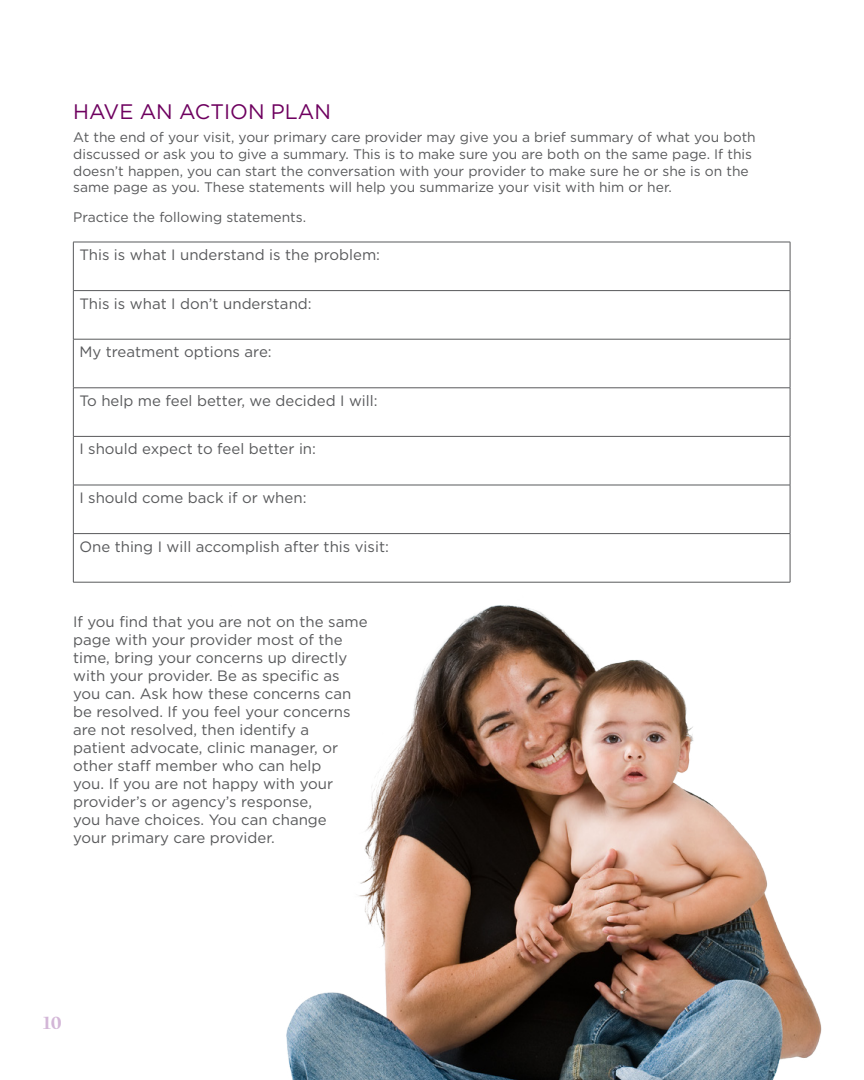
<style>
.page{position:relative;width:864px;height:1080px;background:#fff}
.page>*{position:absolute;margin:0;border:0;box-sizing:border-box;transform-origin:0 0}
.t1{font:21px "Gotham";color:#6e005f}
.t2{font:900 18.75px "Californian FB";color:#d3b6d7}
.t3{font:15px/18px "Gotham";color:#58595b}
.t4{font:13.8px/16.6px "Gotham";color:#58595b}
</style>
<div class="page">
<hr style="left:73px;top:242px;width:717px;height:1px;background:#58595b">
<hr style="left:73px;top:242px;width:1px;height:48px;background:#58595b">
<hr style="left:790px;top:242px;width:1px;height:48px;background:#58595b">
<hr style="left:73px;top:290px;width:717px;height:1px;background:#58595b">
<hr style="left:73px;top:291px;width:1px;height:48px;background:#58595b">
<hr style="left:790px;top:291px;width:1px;height:48px;background:#58595b">
<hr style="left:73px;top:339px;width:717px;height:1px;background:#58595b">
<hr style="left:73px;top:339px;width:1px;height:49px;background:#58595b">
<hr style="left:790px;top:339px;width:1px;height:49px;background:#58595b">
<hr style="left:73px;top:388px;width:717px;height:1px;background:#58595b">
<hr style="left:73px;top:388px;width:1px;height:48px;background:#58595b">
<hr style="left:790px;top:388px;width:1px;height:48px;background:#58595b">
<hr style="left:73px;top:436px;width:717px;height:1px;background:#58595b">
<hr style="left:73px;top:437px;width:1px;height:48px;background:#58595b">
<hr style="left:790px;top:437px;width:1px;height:48px;background:#58595b">
<hr style="left:73px;top:485px;width:717px;height:1px;background:#58595b">
<hr style="left:73px;top:485px;width:1px;height:48px;background:#58595b">
<hr style="left:790px;top:485px;width:1px;height:48px;background:#58595b">
<hr style="left:73px;top:533px;width:717px;height:1px;background:#58595b">
<hr style="left:73px;top:534px;width:1px;height:48px;background:#58595b">
<hr style="left:790px;top:534px;width:1px;height:48px;background:#58595b">
<hr style="left:73px;top:582px;width:717px;height:1px;background:#58595b">
<img style="left:286px;top:605px;width:536px;height:475px">
<h1 class="t1" style="left:73px;top:98px;width:259px">HAVE AN ACTION PLAN</h1>
<p class="t4" style="left:73px;top:129px;width:684px">At the end of your visit, your primary care provider may give you a brief summary of what you both discussed or ask you to give a summary. This is to make sure you are both on the same page. If this doesn’t happen, you can start the conversation with your provider to make sure he or she is on the same page as you. These statements will help you summarize your visit with him or her.</p>
<p class="t4" style="left:73px;top:209px;width:235px">Practice the following statements.</p>
<p class="t3" style="left:79px;top:245px;width:302px">This is what I understand is the problem:</p>
<p class="t3" style="left:79px;top:294px;width:234px">This is what I don’t understand:</p>
<p class="t3" style="left:79px;top:343px;width:194px">My treatment options are:</p>
<p class="t3" style="left:79px;top:391px;width:300px">To help me feel better, we decided I will:</p>
<p class="t3" style="left:79px;top:440px;width:238px">I should expect to feel better in:</p>
<p class="t3" style="left:79px;top:488px;width:229px">I should come back if or when:</p>
<p class="t3" style="left:79px;top:537px;width:311px">One thing I will accomplish after this visit:</p>
<p class="t3" style="left:73px;top:613px;width:296px">If you find that you are not on the same page with your provider most of the time, bring your concerns up directly with your provider. Be as specific as you can. Ask how these concerns can be resolved. If you feel your concerns are not resolved, then identify a<br>patient advocate, clinic manager, or other staff member who can help<br>you. If you are not happy with your provider’s or agency’s response,<br>you have choices. You can change<br>your primary care provider.</p>
<p class="t2" style="left:43px;top:1012px;width:20px">10</p>
</div>
